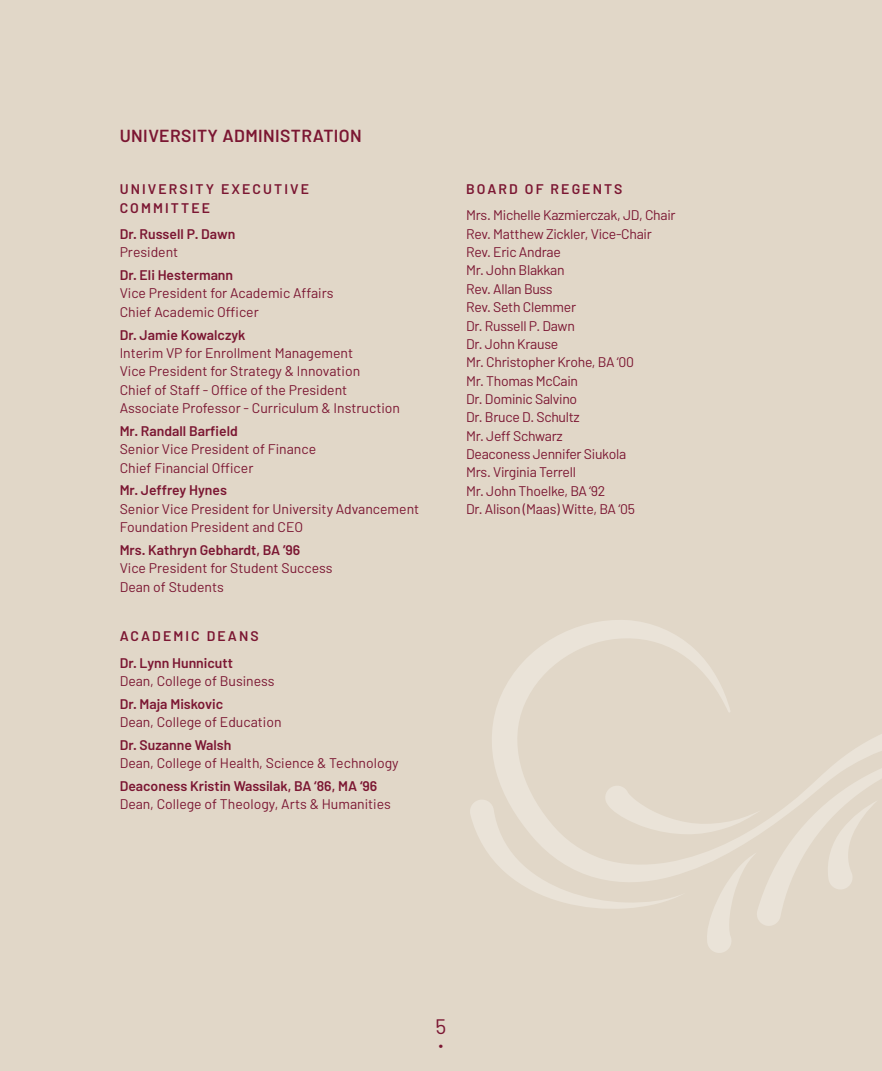
<style>
.page{position:relative;width:882px;height:1071px;background:#e1d7c8}
.page>*{position:absolute;margin:0;border:0;box-sizing:border-box;transform-origin:0 0}
.t1{font:28px "Barlow";color:#7b1632}
.t2{font:21px "Barlow";color:#7b1632}
.t3{font:600 17.5px "Barlow";letter-spacing:.025em;color:#7b1632}
.t4{font:14px/18.4px "Barlow";color:#7b1632}
.t5{font:14px/18.4px "Barlow";letter-spacing:-.02em;color:#7b1632}
.t6{font:600 14px/26.2px "Barlow";color:#7b1632}
.t7{font:600 14px/18.4px "Barlow";letter-spacing:.15em;color:#7b1632}
</style>
<div class="page">
<svg style="left:492px;top:620px;width:390px;height:127px"></svg>
<svg style="left:470px;top:747px;width:412px;height:206px"></svg>
<p class="t3" style="left:120px;top:125px;width:244px">UNIVERSITY ADMINISTRATION</p>
<p class="t7" style="left:120px;top:180px;width:191px">UNIVERSITY EXECUTIVE<br>COMMITTEE</p>
<p class="t6" style="left:120px;top:221px;width:117px">Dr. Russell P. Dawn</p>
<p class="t4" style="left:120px;top:243px;width:60px">President</p>
<p class="t6" style="left:120px;top:262px;width:115px">Dr. Eli Hestermann</p>
<p class="t4" style="left:120px;top:284px;width:215px">Vice President for Academic Affairs<br>Chief Academic Officer</p>
<p class="t6" style="left:120px;top:321px;width:127px">Dr. Jamie Kowalczyk</p>
<p class="t4" style="left:120px;top:343px;width:282px">Interim VP for Enrollment Management<br>Vice President for Strategy &amp; Innovation<br>Chief of Staff - Office of the President Associate Professor - Curriculum &amp; Instruction</p>
<p class="t6" style="left:120px;top:417px;width:120px">Mr. Randall Barfield</p>
<p class="t4" style="left:120px;top:440px;width:198px">Senior Vice President of Finance<br>Chief Financial Officer</p>
<p class="t6" style="left:120px;top:477px;width:109px">Mr. Jeffrey Hynes</p>
<p class="t4" style="left:120px;top:499px;width:301px">Senior Vice President for University Advancement<br>Foundation President and CEO</p>
<p class="t6" style="left:120px;top:536px;width:182px">Mrs. Kathryn Gebhardt, BA ’96</p>
<p class="t4" style="left:120px;top:559px;width:214px">Vice President for Student Success<br>Dean of Students</p>
<p class="t6" style="left:120px;top:623px;width:140px">ACADEMIC DEANS<br>Dr. Lynn Hunnicutt</p>
<p class="t4" style="left:120px;top:671px;width:156px">Dean, College of Business</p>
<p class="t6" style="left:120px;top:690px;width:105px">Dr. Maja Miskovic</p>
<p class="t4" style="left:120px;top:713px;width:163px">Dean, College of Education</p>
<p class="t6" style="left:120px;top:732px;width:113px">Dr. Suzanne Walsh</p>
<p class="t4" style="left:120px;top:754px;width:280px">Dean, College of Health, Science &amp; Technology</p>
<p class="t6" style="left:120px;top:773px;width:259px">Deaconess Kristin Wassilak, BA ‘86, MA ‘96</p>
<p class="t4" style="left:120px;top:795px;width:273px">Dean, College of Theology, Arts &amp; Humanities</p>
<p class="t7" style="left:466px;top:180px;width:158px">BOARD OF REGENTS</p>
<p class="t5" style="left:466px;top:206px;width:211px">Mrs. Michelle Kazmierczak, JD, Chair<br>Rev. Matthew Zickler, Vice-Chair<br>Rev. Eric Andrae<br>Mr. John Blakkan<br>Rev. Allan Buss<br>Rev. Seth Clemmer<br>Dr. Russell P. Dawn<br>Dr. John Krause<br>Mr. Christopher Krohe, BA ‘00<br>Mr. Thomas McCain<br>Dr. Dominic Salvino<br>Dr. Bruce D. Schultz<br>Mr. Jeff Schwarz<br>Deaconess Jennifer Siukola<br>Mrs. Virginia Terrell<br>Mr. John Thoelke, BA ‘92<br>Dr. Alison (Maas) Witte, BA ‘05</p>
<h2 class="t2" style="left:436px;top:1013px;width:12px">5</h2>
<h1 class="t1" style="left:437px;top:1021px;width:9px">.</h1>
</div>
